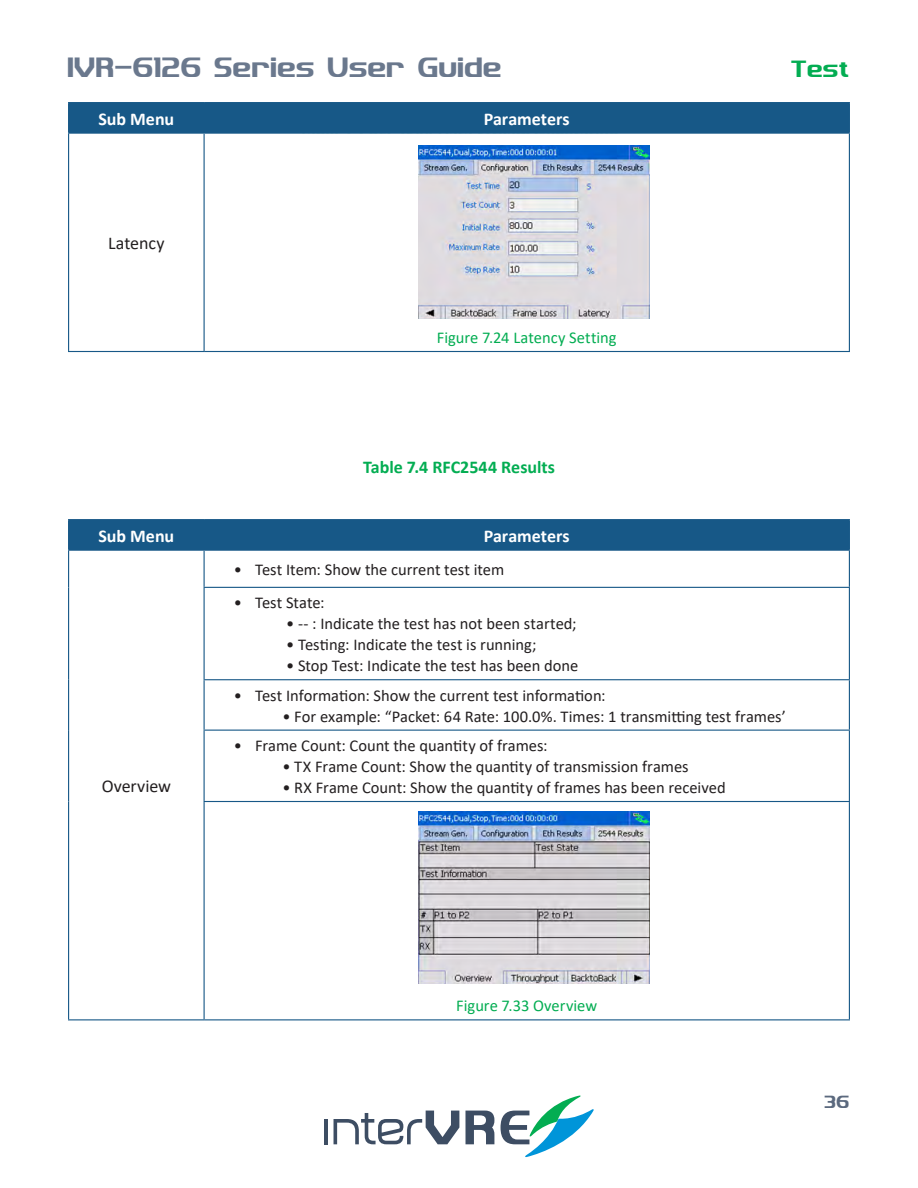
<style>
.page{position:relative;width:918px;height:1188px;background:#fff}
.page>*{position:absolute;margin:0;border:0;box-sizing:border-box;transform-origin:0 0}
.t1{font:28.5px "Imaki";color:#6a788d}
.t2{font:24px "Imaki";color:#03ad52}
.t3{font:700 18px "Calibri";color:#fff}
.t4{font:700 18px "Calibri";color:#03ad52}
.t5{font:18px "Calibri";letter-spacing:-.005em;color:#231f20}
.t6{font:18px "Imaki";color:#5b697e}
.t7{font:16.5px "Calibri";letter-spacing:-.005em;color:#231f20}
.t8{font:16.5px "Calibri";letter-spacing:-.005em;color:#03ad52}
</style>
<div class="page">
<hr style="left:324px;top:1119px;width:4px;height:25px;background:#3d4d63">
<svg style="left:334px;top:1111px;width:125px;height:33px"></svg>
<svg style="left:465px;top:1111px;width:29px;height:33px"></svg>
<svg style="left:501px;top:1095px;width:93px;height:63px"></svg>
<div style="left:69px;top:103px;width:780px;height:30px;background:#175887"></div>
<svg style="left:69px;top:134px;width:780px;height:217px"></svg>
<hr style="left:68px;top:102px;width:136px;height:1px;background:#175887">
<hr style="left:68px;top:103px;width:1px;height:30px;background:#175887">
<hr style="left:204px;top:102px;width:646px;height:1px;background:#175887">
<hr style="left:204px;top:103px;width:1px;height:30px;background:#175887">
<hr style="left:849px;top:103px;width:1px;height:30px;background:#175887">
<hr style="left:68px;top:133px;width:136px;height:1px;background:#175887">
<hr style="left:204px;top:133px;width:646px;height:1px;background:#175887">
<hr style="left:68px;top:134px;width:1px;height:217px;background:#175887">
<hr style="left:204px;top:134px;width:1px;height:217px;background:#175887">
<hr style="left:849px;top:134px;width:1px;height:217px;background:#175887">
<hr style="left:68px;top:351px;width:136px;height:1px;background:#175887">
<hr style="left:204px;top:351px;width:646px;height:1px;background:#175887">
<div style="left:69px;top:520px;width:780px;height:30px;background:#175887"></div>
<svg style="left:69px;top:551px;width:780px;height:468px"></svg>
<hr style="left:68px;top:519px;width:136px;height:1px;background:#175887">
<hr style="left:68px;top:520px;width:1px;height:30px;background:#175887">
<hr style="left:204px;top:519px;width:646px;height:1px;background:#175887">
<hr style="left:204px;top:520px;width:1px;height:30px;background:#175887">
<hr style="left:849px;top:520px;width:1px;height:30px;background:#175887">
<hr style="left:68px;top:550px;width:136px;height:1px;background:#175887">
<hr style="left:204px;top:550px;width:646px;height:1px;background:#175887">
<hr style="left:68px;top:551px;width:1px;height:36px;background:#175887">
<hr style="left:204px;top:551px;width:1px;height:36px;background:#175887">
<hr style="left:849px;top:551px;width:1px;height:36px;background:#175887">
<hr style="left:68px;top:587px;width:1px;height:93px;background:#175887">
<hr style="left:204px;top:587px;width:646px;height:1px;background:#175887">
<hr style="left:204px;top:588px;width:1px;height:91px;background:#175887">
<hr style="left:849px;top:588px;width:1px;height:91px;background:#175887">
<hr style="left:68px;top:680px;width:1px;height:50px;background:#175887">
<hr style="left:204px;top:679px;width:646px;height:1px;background:#175887">
<hr style="left:204px;top:680px;width:1px;height:50px;background:#175887">
<hr style="left:849px;top:680px;width:1px;height:50px;background:#175887">
<hr style="left:68px;top:730px;width:1px;height:72px;background:#175887">
<hr style="left:204px;top:730px;width:646px;height:1px;background:#175887">
<hr style="left:204px;top:731px;width:1px;height:70px;background:#175887">
<hr style="left:849px;top:731px;width:1px;height:70px;background:#175887">
<hr style="left:68px;top:802px;width:1px;height:217px;background:#175887">
<hr style="left:204px;top:801px;width:646px;height:1px;background:#175887">
<hr style="left:204px;top:802px;width:1px;height:217px;background:#175887">
<hr style="left:849px;top:802px;width:1px;height:217px;background:#175887">
<hr style="left:68px;top:1019px;width:136px;height:1px;background:#175887">
<hr style="left:204px;top:1019px;width:646px;height:1px;background:#175887">
<img style="left:419px;top:811px;width:230px;height:173px">
<img style="left:419px;top:146px;width:230px;height:172px">
<h1 class="t1" style="left:68px;top:49px;width:436px">IVR-6126 Series User Guide</h1>
<p class="t3" style="left:98px;top:106px;width:77px">Sub Menu</p>
<p class="t3" style="left:484px;top:106px;width:88px">Parameters</p>
<p class="t5" style="left:108px;top:231px;width:58px">Latency</p>
<p class="t8" style="left:437px;top:326px;width:181px">Figure 7.24 Latency Setting</p>
<p class="t4" style="left:363px;top:454px;width:193px">Table 7.4 RFC2544 Results</p>
<p class="t3" style="left:98px;top:523px;width:77px">Sub Menu</p>
<p class="t3" style="left:484px;top:523px;width:88px">Parameters</p>
<h2 class="t2" style="left:791px;top:53px;width:60px">Test</h2>
<p class="t5" style="left:102px;top:773px;width:71px">Overview</p>
<p class="t7" style="left:234px;top:558px;width:272px">• Test Item: Show the current test item</p>
<p class="t7" style="left:234px;top:591px;width:92px">• Test State:</p>
<p class="t7" style="left:286px;top:612px;width:292px">• -- : Indicate the test has not been started;</p>
<p class="t7" style="left:286px;top:633px;width:252px">• Testing: Indicate the test is running;</p>
<p class="t7" style="left:286px;top:654px;width:294px">• Stop Test: Indicate the test has been done</p>
<p class="t7" style="left:234px;top:684px;width:373px">• Test Information: Show the current test information:</p>
<p class="t7" style="left:282px;top:705px;width:505px">• For example: “Packet: 64 Rate: 100.0%. Times: 1 transmitting test frames’</p>
<p class="t7" style="left:234px;top:734px;width:315px">• Frame Count: Count the quantity of frames:</p>
<p class="t7" style="left:282px;top:755px;width:408px">• TX Frame Count: Show the quantity of transmission frames</p>
<p class="t7" style="left:282px;top:776px;width:445px">• RX Frame Count: Show the quantity of frames has been received</p>
<p class="t8" style="left:456px;top:994px;width:142px">Figure 7.33 Overview</p>
<p class="t6" style="left:825px;top:1090px;width:27px">36</p>
</div>
